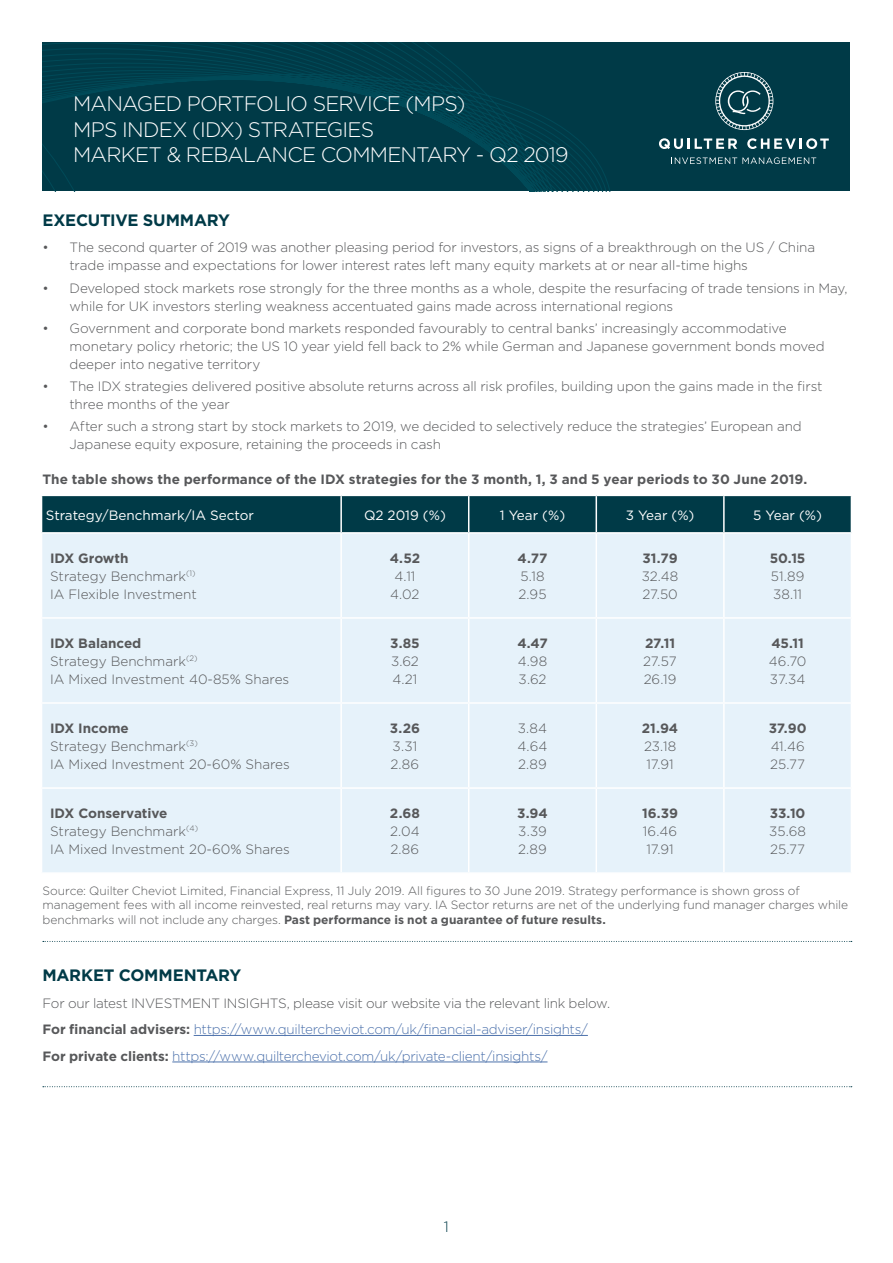
<style>
.page{position:relative;width:893px;height:1263px;background:#fff}
.page>*{position:absolute;margin:0;border:0;box-sizing:border-box;transform-origin:0 0}
.t1{font:300 21px/25.2px "Gotham";letter-spacing:-.04em;color:#fff}
.t2{font:700 16.5px "Gotham";letter-spacing:-.015em;color:#003a47}
.t3{font:300 15px "Gotham";color:#003a47}
.t4{font:300 13.5px/18px "Gotham";letter-spacing:-.01em;color:#57585a}
.t5{font:300 13.5px/26.5px "Gotham";letter-spacing:-.025em;color:#4d72ac}
.t6{font:700 13.5px "Gotham";letter-spacing:.005em;color:#57585a}
.t7{font:13.5px "Gotham";color:#fff}
.t8{font:300 12px/14.4px "Gotham";letter-spacing:-.005em;color:#57585a}
.s1{font-weight:700}
.s2{color:#57585a}
.s3{font-weight:700;color:#57585a}
</style>
<div class="page">
<div style="left:43px;top:43px;width:807px;height:148px;background:#003a47"></div>
<svg style="left:43px;top:43px;width:702px;height:148px"></svg>
<svg style="left:659px;top:138px;width:78px;height:11px"></svg>
<svg style="left:747px;top:138px;width:82px;height:11px"></svg>
<svg style="left:672px;top:157px;width:144px;height:7px"></svg>
<svg style="left:715px;top:72px;width:59px;height:58px"></svg>
<div style="left:42px;top:496px;width:809px;height:36px;background:#003a47"></div>
<div style="left:42px;top:534px;width:809px;height:338px;background:#e6f2fa"></div>
<hr style="left:340px;top:496px;width:2px;height:36px;background:#fff">
<hr style="left:468px;top:496px;width:1px;height:36px;background:#fff">
<hr style="left:596px;top:496px;width:1px;height:36px;background:#fff">
<hr style="left:723px;top:496px;width:2px;height:36px;background:#fff">
<hr style="left:340px;top:534px;width:2px;height:83px;background:#fff">
<hr style="left:468px;top:534px;width:1px;height:83px;background:#fff">
<hr style="left:596px;top:534px;width:1px;height:83px;background:#fff">
<hr style="left:723px;top:534px;width:2px;height:83px;background:#fff">
<hr style="left:41px;top:617px;width:300px;height:2px;background:#fff">
<hr style="left:341px;top:617px;width:128px;height:2px;background:#fff">
<hr style="left:340px;top:619px;width:2px;height:83px;background:#fff">
<hr style="left:469px;top:617px;width:127px;height:2px;background:#fff">
<hr style="left:468px;top:619px;width:1px;height:83px;background:#fff">
<hr style="left:596px;top:617px;width:128px;height:2px;background:#fff">
<hr style="left:596px;top:619px;width:1px;height:83px;background:#fff">
<hr style="left:724px;top:617px;width:128px;height:2px;background:#fff">
<hr style="left:723px;top:619px;width:2px;height:83px;background:#fff">
<hr style="left:41px;top:702px;width:300px;height:2px;background:#fff">
<hr style="left:341px;top:702px;width:128px;height:2px;background:#fff">
<hr style="left:340px;top:704px;width:2px;height:83px;background:#fff">
<hr style="left:469px;top:702px;width:127px;height:2px;background:#fff">
<hr style="left:468px;top:704px;width:1px;height:83px;background:#fff">
<hr style="left:596px;top:702px;width:128px;height:2px;background:#fff">
<hr style="left:596px;top:704px;width:1px;height:83px;background:#fff">
<hr style="left:724px;top:702px;width:128px;height:2px;background:#fff">
<hr style="left:723px;top:704px;width:2px;height:83px;background:#fff">
<hr style="left:41px;top:787px;width:300px;height:2px;background:#fff">
<hr style="left:341px;top:787px;width:128px;height:2px;background:#fff">
<hr style="left:340px;top:789px;width:2px;height:83px;background:#fff">
<hr style="left:469px;top:787px;width:127px;height:2px;background:#fff">
<hr style="left:468px;top:789px;width:1px;height:83px;background:#fff">
<hr style="left:596px;top:787px;width:128px;height:2px;background:#fff">
<hr style="left:596px;top:789px;width:1px;height:83px;background:#fff">
<hr style="left:724px;top:787px;width:128px;height:2px;background:#fff">
<hr style="left:723px;top:789px;width:2px;height:83px;background:#fff">
<svg style="left:43px;top:941px;width:809px;height:1px"></svg>
<hr style="left:194px;top:1035px;width:394px;height:1px;background:#4d72ac">
<hr style="left:172px;top:1061px;width:375px;height:1px;background:#4d72ac">
<svg style="left:43px;top:1086px;width:809px;height:1px"></svg>
<h1 class="t1" style="left:73px;top:91px;width:497px">MANAGED PORTFOLIO SERVICE (MPS)<br>MPS INDEX (IDX) STRATEGIES<br>MARKET &amp; REBALANCE COMMENTARY - Q2 2019</h1>
<p class="t2" style="left:43px;top:209px;width:189px">EXECUTIVE SUMMARY</p>
<p class="t4" style="left:70px;top:238px;width:747px;text-indent:-27px">• The second quarter of 2019 was another pleasing period for investors, as signs of a breakthrough on the US / China trade impasse and expectations for lower interest rates left many equity markets at or near all-time highs</p>
<p class="t4" style="left:70px;top:278px;width:780px;text-indent:-27px">• Developed stock markets rose strongly for the three months as a whole, despite the resurfacing of trade tensions in May, while for UK investors sterling weakness accentuated gains made across international regions</p>
<p class="t4" style="left:70px;top:319px;width:757px;text-indent:-27px">• Government and corporate bond markets responded favourably to central banks’ increasingly accommodative monetary policy rhetoric; the US 10 year yield fell back to 2% while German and Japanese government bonds moved deeper into negative territory</p>
<p class="t4" style="left:70px;top:377px;width:755px;text-indent:-27px">• The IDX strategies delivered positive absolute returns across all risk profiles, building upon the gains made in the first three months of the year</p>
<p class="t4" style="left:70px;top:417px;width:734px;text-indent:-27px">• After such a strong start by stock markets to 2019, we decided to selectively reduce the strategies’ European and<br>Japanese equity exposure, retaining the proceeds in cash</p>
<p class="t6" style="left:43px;top:471px;width:766px">The table shows the performance of the IDX strategies for the 3 month, 1, 3 and 5 year periods to 30 June 2019.</p>
<p class="t7" style="left:46px;top:506px;width:210px">Strategy/Benchmark/IA Sector</p>
<p class="t7" style="left:364px;top:506px;width:83px">Q2 2019 (%)</p>
<p class="t7" style="left:500px;top:506px;width:67px">1 Year (%)</p>
<p class="t7" style="left:626px;top:506px;width:70px">3 Year (%)</p>
<p class="t7" style="left:753px;top:506px;width:70px">5 Year (%)</p>
<p class="t4" style="left:50px;top:549px;width:148px"><span class="s1">IDX Growth<br></span>Strategy Benchmark<sup>(1)<br></sup>IA Flexible Investment</p>
<p class="t6" style="left:390px;top:549px;width:32px">4.52</p>
<p class="t6" style="left:770px;top:549px;width:37px">50.15</p>
<p class="t4" style="left:771px;top:567px;width:35px">51.89<br>38.11</p>
<p class="t6" style="left:643px;top:549px;width:37px">31.79</p>
<p class="t4" style="left:642px;top:567px;width:38px">32.48<br>27.50</p>
<p class="t6" style="left:518px;top:549px;width:31px">4.77</p>
<p class="t4" style="left:518px;top:567px;width:29px">5.18<br>2.95</p>
<p class="t4" style="left:390px;top:567px;width:31px;text-align:center">4.11<br>4.02</p>
<p class="t4" style="left:50px;top:634px;width:241px"><span class="s1">IDX Balanced<br></span>Strategy Benchmark<sup>(2)<br></sup>IA Mixed Investment 40-85% Shares</p>
<p class="t6" style="left:390px;top:634px;width:31px">3.85</p>
<p class="t4" style="left:391px;top:652px;width:29px">3.62<br>4.21</p>
<p class="t4" style="left:50px;top:719px;width:241px"><span class="s1">IDX Income<br></span>Strategy Benchmark<sup>(3)<br></sup>IA Mixed Investment 20-60% Shares</p>
<p class="t6" style="left:390px;top:719px;width:32px">3.26</p>
<p class="t4" style="left:391px;top:737px;width:30px">3.31<br>2.86</p>
<p class="t6" style="left:517px;top:634px;width:32px">4.47</p>
<p class="t4" style="left:518px;top:652px;width:31px">4.98<br>3.62</p>
<p class="t6" style="left:645px;top:634px;width:31px">27.11</p>
<p class="t4" style="left:643px;top:652px;width:35px">27.57<br>26.19</p>
<p class="t4" style="left:518px;top:719px;width:31px;text-align:justify">3.84<br>4.64<br>2.89</p>
<p class="t6" style="left:642px;top:719px;width:38px">21.94</p>
<p class="t4" style="left:644px;top:737px;width:34px">23.18<br>17.91</p>
<p class="t6" style="left:771px;top:634px;width:34px">45.11</p>
<p class="t4" style="left:769px;top:652px;width:39px">46.70<br>37.34</p>
<p class="t6" style="left:769px;top:719px;width:39px">37.90</p>
<p class="t4" style="left:770px;top:737px;width:36px">41.46<br>25.77</p>
<p class="t4" style="left:50px;top:804px;width:241px"><span class="s1">IDX Conservative<br></span>Strategy Benchmark<sup>(4)<br></sup>IA Mixed Investment 20-60% Shares</p>
<p class="t6" style="left:390px;top:804px;width:32px">2.68</p>
<p class="t6" style="left:770px;top:804px;width:37px">33.10</p>
<p class="t4" style="left:769px;top:822px;width:38px">35.68<br>25.77</p>
<p class="t8" style="left:43px;top:883px;width:807px">Source: Quilter Cheviot Limited, Financial Express, 11 July 2019. All figures to 30 June 2019. Strategy performance is shown gross of management fees with all income reinvested, real returns may vary. IA Sector returns are net of the underlying fund manager charges while benchmarks will not include any charges. <span class="s1">Past performance is not a guarantee of future results.</span></p>
<p class="t6" style="left:642px;top:804px;width:38px">16.39</p>
<p class="t4" style="left:643px;top:822px;width:36px">16.46<br>17.91</p>
<p class="t6" style="left:517px;top:804px;width:32px">3.94</p>
<p class="t4" style="left:518px;top:822px;width:30px">3.39<br>2.89</p>
<p class="t4" style="left:390px;top:822px;width:31px">2.04<br>2.86</p>
<p class="t2" style="left:43px;top:964px;width:200px">MARKET COMMENTARY</p>
<p class="t5" style="left:43px;top:989px;width:569px"><span class="s2">For our latest INVESTMENT INSIGHTS, please visit our website via the relevant link below.<br></span><span class="s3">For financial advisers:</span> https://www.quiltercheviot.com/uk/financial-adviser/insights/<br><span class="s3">For private clients:</span> https://www.quiltercheviot.com/uk/private-client/insights/</p>
<p class="t3" style="left:444px;top:1218px;width:7px">1</p>
</div>
